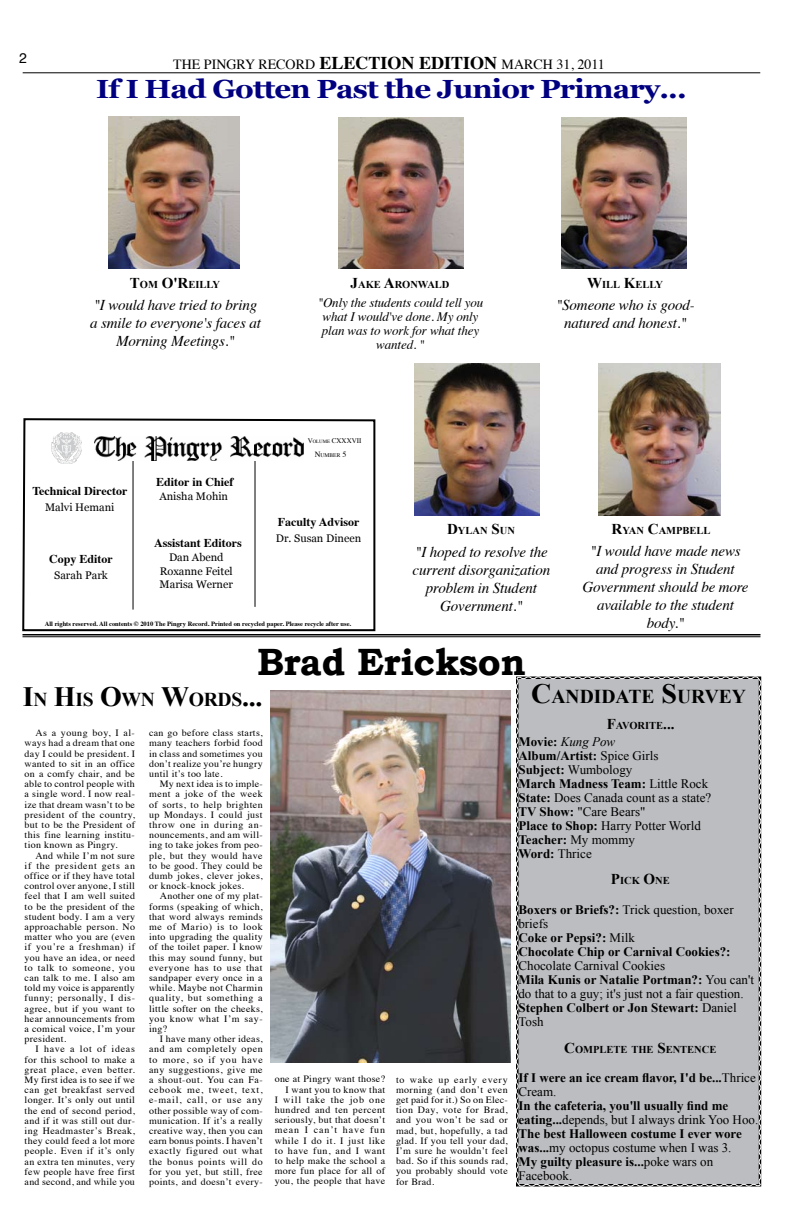
<style>
.page{position:relative;width:792px;height:1224px;background:#fff}
.page>*{position:absolute;margin:0;border:0;box-sizing:border-box;transform-origin:0 0}
.t1{font:700 38px "Bookman Old Style";letter-spacing:-.01em;color:#000}
.t2{font:700 26.2px "Georgia";letter-spacing:-.03em;color:#000080;scale:1.12 1}
.t3{font:700 19.6px "Times New Roman";letter-spacing:-.005em;color:#000}
.t4{font:italic 15px/18px "Times";letter-spacing:-.01em;color:#000;text-align:center}
.t5{font:14px "Times";color:#000}
.t6{font:14px "Helvetica";color:#000}
.t7{font:13px/14px "Times New Roman";color:#000}
.t8{font:700 13px/14px "Times New Roman";color:#000}
.t9{font:italic 13px/14px "Times";letter-spacing:-.01em;color:#000;text-align:center}
.t10{font:700 12px "Times";color:#000}
.t11{font:11px/13.2px "Georgia";color:#000;text-align:center}
.t12{font:700 10.5px "Times New Roman";color:#000}
.t13{font:9.6px/10.2px "Times";letter-spacing:.03em;color:#000;text-align:justify}
.t14{font:7px "Times";color:#000}
.t15{font:700 6.5px "Times";color:#000}
.t16{font:5.6px "Times";color:#000}
.s1{font-weight:700;font-size:18px}
.s2{font-size:15px}
.s3{font-size:4.9px}
.s4{font-size:8px}
.s5{font-size:28px}
.s6{font-weight:700}
.s7{font-style:italic}
.s8{font-weight:400}
</style>
<div class="page">
<hr style="left:23px;top:73px;width:737px;height:1px;background:#000">
<hr style="left:23px;top:634px;width:738px;height:1px;background:#000">
<hr style="left:22px;top:636px;width:738px;height:1px;background:#000">
<img style="left:271px;top:691px;width:240px;height:372px">
<img style="left:561px;top:117px;width:126px;height:152px">
<img style="left:338px;top:118px;width:125px;height:151px">
<img style="left:108px;top:117px;width:132px;height:152px">
<img style="left:414px;top:363px;width:126px;height:152px">
<img style="left:598px;top:364px;width:123px;height:152px">
<svg style="left:22px;top:418px;width:354px;height:214px"></svg>
<hr style="left:133px;top:457px;width:1px;height:153px;background:#000">
<hr style="left:255px;top:455px;width:1px;height:152px;background:#000">
<img style="left:95px;top:436px;width:208px;height:25px">
<img style="left:52px;top:433px;width:30px;height:30px">
<div style="left:516px;top:676px;width:246px;height:511px;background:#bcbdc0"></div>
<h3 class="t6" style="left:19px;top:47px;width:9px">2</h3>
<h3 class="t5" style="left:173px;top:51px;width:433px">THE PINGRY RECORD <span class="s1">ELECTION EDITION</span> MARCH 31, 2011</h3>
<h2 class="t2" style="left:96px;top:73px;width:529px">If I Had Gotten Past the Junior Primary...</h2>
<p class="t12" style="left:130px;top:277px;width:92px"><span class="s2">T</span>OM <span class="s2">O'R</span>EILLY</p>
<h3 class="t4" style="left:90px;top:295px;width:172px">"I would have tried to bring a smile to everyone's faces at<br>Morning Meetings."</h3>
<p class="t12" style="left:351px;top:277px;width:100px"><span class="s2">J</span>AKE <span class="s2">A</span>RONWALD</p>
<h3 class="t9" style="left:318px;top:295px;width:167px">"Only the students could tell you what I would've done. My only plan was to work for what they wanted. "</h3>
<p class="t12" style="left:587px;top:277px;width:78px"><span class="s2">W</span>ILL <span class="s2">K</span>ELLY</p>
<h3 class="t4" style="left:556px;top:295px;width:140px">"Someone who is good&shy;natured and honest."</h3>
<p class="t10" style="left:32px;top:479px;width:96px">Technical Director</p>
<p class="t11" style="left:45px;top:501px;width:71px">Malvi Hemani</p>
<p class="t10" style="left:49px;top:547px;width:65px">Copy Editor</p>
<p class="t11" style="left:54px;top:569px;width:55px">Sarah Park</p>
<p class="t10" style="left:156px;top:470px;width:79px">Editor in Chief</p>
<p class="t11" style="left:159px;top:490px;width:70px">Anisha Mohin</p>
<p class="t10" style="left:154px;top:531px;width:89px">Assistant Editors</p>
<p class="t11" style="left:160px;top:551px;width:75px">Dan Abend<br>Roxanne Feitel<br>Marisa Werner</p>
<p class="t14" style="left:308px;top:435px;width:55px">V<span class="s3">OLUME</span> CXXXVII</p>
<p class="t16" style="left:315px;top:450px;width:33px"><span class="s4">N</span>UMBER <span class="s4">5</span></p>
<p class="t10" style="left:278px;top:510px;width:83px">Faculty Advisor</p>
<p class="t11" style="left:276px;top:531px;width:87px">Dr. Susan Dineen</p>
<p class="t12" style="left:447px;top:523px;width:69px"><span class="s2">D</span>YLAN <span class="s2">S</span>UN</p>
<h3 class="t4" style="left:413px;top:542px;width:139px">"I hoped to resolve the current disorganization problem in Student<br>Government."</h3>
<p class="t12" style="left:612px;top:523px;width:101px"><span class="s2">R</span>YAN <span class="s2">C</span>AMPBELL</p>
<h3 class="t4" style="left:582px;top:541px;width:168px">"I would have made news and progress in Student<br>Government should be more available to the student</h3>
<p class="t15" style="left:45px;top:617px;width:308px">All rights reserved. All contents © 2010 The Pingry Record. Printed on recycled paper. Please recycle after use.</p>
<h3 class="t4" style="left:647px;top:613px;width:39px">body."</h3>
<h1 class="t1" style="left:257px;top:639px;width:270px">Brad Erickson</h1>
<h3 class="t3" style="left:23px;top:686px;width:241px"><span class="s5">I</span>N <span class="s5">H</span>IS <span class="s5">O</span>WN <span class="s5">W</span>ORDS<span class="s5">...</span></h3>
<p class="t13" style="left:25px;top:727px;width:112px;text-indent:11px">As a young boy, I al&shy;ways had a dream that one day I could be president. I wanted to sit in an office on a comfy chair, and be able to control people with a single word. I now real&shy;ize that dream wasn’t to be president of the country, but to be the President of this fine learning institu&shy;tion known as Pingry.</p>
<p class="t13" style="left:25px;top:849px;width:112px;text-indent:11px">And while I’m not sure if the president gets an office or if they have total control over anyone, I still feel that I am well suited to be the president of the student body. I am a very approachable person. No matter who you are (even if you’re a freshman) if you have an idea, or need to talk to someone, you can talk to me. I also am told my voice is apparently funny; personally, I dis&shy;agree, but if you want to hear announcements from a comical voice, I’m your president.</p>
<p class="t13" style="left:25px;top:1043px;width:112px;text-indent:11px">I have a lot of ideas for this school to make a great place, even better.<br>My first idea is to see if we can get breakfast served longer. It’s only out until the end of second period, and if it was still out dur&shy;ing Headmaster’s Break, they could feed a lot more people. Even if it’s only an extra ten minutes, very few people have free first and second, and while you</p>
<h3 class="t3" style="left:531px;top:683px;width:216px"><span class="s5">C</span>ANDIDATE <span class="s5">S</span>URVEY</h3>
<h3 class="t7" style="left:518px;top:734px;width:194px"><span class="s6">Movie:</span> <span class="s7">Kung Pow<br></span><span class="s6">Album/Artist:</span> Spice Girls<br><span class="s6">Subject:</span> Wumbology<br><span class="s6">March Madness Team:</span> Little Rock<br><span class="s6">State:</span> Does Canada count as a state?<br><span class="s6">TV Show:</span> "Care Bears"<br><span class="s6">Place to Shop:</span> Harry Potter World<br><span class="s6">Teacher:</span> My mommy<br><span class="s6">Word:</span> Thrice</h3>
<p class="t12" style="left:607px;top:718px;width:69px"><span class="s2">F</span>AVORITE <span class="s2">...</span></p>
<p class="t13" style="left:149px;top:727px;width:115px">can go before class starts, many teachers forbid food in class and sometimes you don’t realize you’re hungry until it’s too late.</p>
<p class="t13" style="left:149px;top:778px;width:115px;text-indent:11px">My next idea is to imple&shy;ment a joke of the week of sorts, to help brighten up Mondays. I could just throw one in during an&shy;nouncements, and am will&shy;ing to take jokes from peo&shy;ple, but they would have to be good. They could be dumb jokes, clever jokes, or knock-knock jokes.</p>
<p class="t13" style="left:149px;top:890px;width:115px;text-indent:11px">Another one of my plat&shy;forms (speaking of which, that word always reminds me of Mario) is to look into upgrading the quality of the toilet paper. I know this may sound funny, but everyone has to use that sandpaper every once in a while. Maybe not Charmin quality, but something a little softer on the cheeks, you know what I’m say&shy;ing?</p>
<p class="t13" style="left:149px;top:1033px;width:115px;text-indent:11px">I have many other ideas, and am completely open to more, so if you have any suggestions, give me a shout-out. You can Fa&shy;cebook me, tweet, text, e-mail, call, or use any other possible way of com&shy;munication. If it’s a really creative way, then you can earn bonus points. I haven’t exactly figured out what the bonus points will do for you yet, but still, free points, and doesn’t every-</p>
<p class="t12" style="left:611px;top:873px;width:60px"><span class="s2">P</span>ICK <span class="s2">O</span>NE</p>
<h3 class="t8" style="left:518px;top:902px;width:217px">Boxers or Briefs?: <span class="s8">Trick question, boxer briefs<br></span>Coke or Pepsi?: <span class="s8">Milk<br></span>Chocolate Chip or Carnival Cookies?:</h3>
<h3 class="t7" style="left:518px;top:958px;width:237px">Chocolate Carnival Cookies<br><span class="s6">Mila Kunis or Natalie Portman?:</span> You can't do that to a guy; it's just not a fair question.<br><span class="s6">Stephen Colbert or Jon Stewart:</span> Daniel<br>Tosh</h3>
<p class="t12" style="left:564px;top:1042px;width:51px"><span class="s2">C</span>OMPLETE</p>
<p class="t12" style="left:631px;top:1042px;width:9px">THE</p>
<p class="t12" style="left:657px;top:1042px;width:60px"><span class="s2">S</span>ENTENCE</p>
<h3 class="t8" style="left:518px;top:1070px;width:239px">If I were an ice cream flavor, I'd be...<span class="s8">Thrice<br>Cream.</span></h3>
<h3 class="t8" style="left:518px;top:1098px;width:241px">In the cafeteria, you'll usually find me eating...<span class="s8">depends, but I always drink Yoo Hoo.<br></span>The best Halloween costume I ever wore was...<span class="s8">my octopus costume when I was 3.<br></span>My guilty pleasure is...<span class="s8">poke wars on Facebook.</span></h3>
<p class="t13" style="left:275px;top:1073px;width:112px;text-align:right">one at Pingry want those?<br>I want you to know that<br>I will take the job one hundred and ten percent seriously, but that doesn’t mean I can’t have fun while I do it. I just like to have fun, and I want to help make the school a more fun place for all of you, the people that have</p>
<p class="t13" style="left:396px;top:1073px;width:113px">to wake up early every morning (and don’t even get paid for it.) So on Elec&shy;tion Day, vote for Brad, and you won’t be sad or mad, but, hopefully, a tad glad. If you tell your dad, I’m sure he wouldn’t feel bad. So if this sounds rad, you probably should vote for Brad.</p>
</div>
